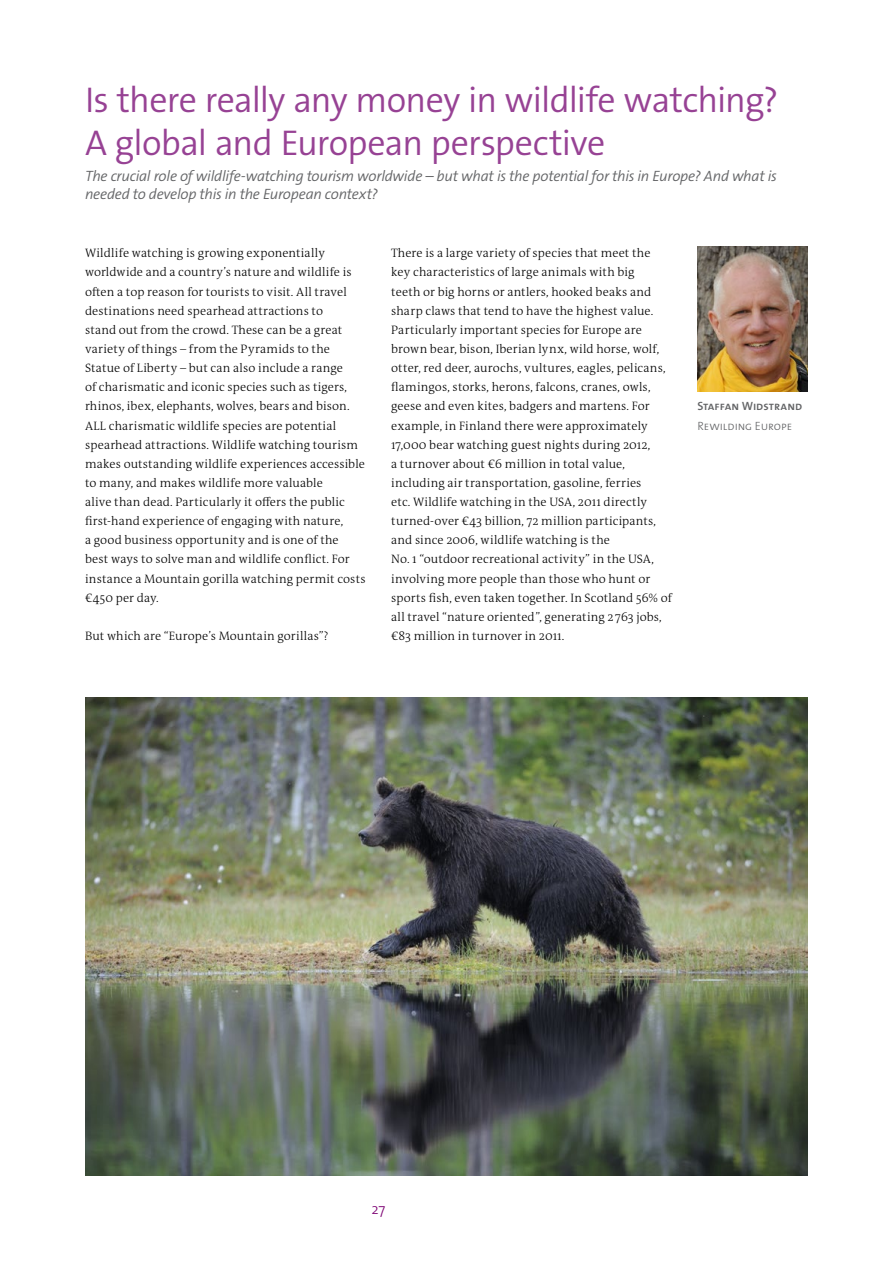
<style>
.page{position:relative;width:893px;height:1263px;background:#fff}
.page>*{position:absolute;margin:0;border:0;box-sizing:border-box;transform-origin:0 0}
.Heading_2{font:300 36px/43.2px "The Sans Os F";letter-spacing:-.03em;color:#974294}
.Heading_4{font:italic 300 15px/18px "The Sans Os F";letter-spacing:-.02em;color:#636466}
.t1{font:300 15px "The Sans Os F";color:#7c0072}
.Body_text{font:300 12.3px/19.2px "The Antiqua B W3";letter-spacing:.01em;color:#000}
.Heading_4-2{font:600 12px "The Sans Os F";color:#636466}
.Heading_4-3{font:300 12px "The Sans Os F";color:#636466}
</style>
<div class="page">
<img style="left:697px;top:247px;width:111px;height:144px">
<img style="left:85px;top:697px;width:723px;height:479px">
<p class="Heading_2" style="left:85px;top:78px;width:695px">Is there really any money in wildlife watching?<br>A global and European perspective</p>
<p class="Heading_4" style="left:85px;top:167px;width:693px">The crucial role of wildlife-watching tourism worldwide – but what is the potential for this in Europe? And what is needed to develop this in the European context?</p>
<p class="Body_text" style="left:85px;top:244px;width:282px">Wildlife watching is growing exponentially worldwide and a country’s nature and wildlife is often a top reason for tourists to visit. All travel destinations need spearhead attractions to<br>stand out from the crowd. These can be a great variety of things – from the Pyramids to the Statue of Liberty – but can also include a range<br>of charismatic and iconic species such as tigers, rhinos, ibex, elephants, wolves, bears and bison.<br>ALL charismatic wildlife species are potential spearhead attractions. Wildlife watching tourism makes outstanding wildlife experiences accessible to many, and makes wildlife more valuable<br>alive than dead. Particularly it offers the public first-hand experience of engaging with nature,<br>a good business opportunity and is one of the<br>best ways to solve man and wildlife conflict. For instance a Mountain gorilla watching permit costs €450 per day.</p>
<p class="Body_text" style="left:85px;top:626px;width:245px">But which are “Europe’s Mountain gorillas”?</p>
<p class="Body_text" style="left:391px;top:244px;width:282px">There is a large variety of species that meet the key characteristics of large animals with big<br>teeth or big horns or antlers, hooked beaks and sharp claws that tend to have the highest value.<br>Particularly important species for Europe are brown bear, bison, Iberian lynx, wild horse, wolf, otter, red deer, aurochs, vultures, eagles, pelicans, flamingos, storks, herons, falcons, cranes, owls, geese and even kites, badgers and martens. For example, in Finland there were approximately 17,000 bear watching guest nights during 2012,<br>a turnover about €6 million in total value, including air transportation, gasoline, ferries<br>etc. Wildlife watching in the USA, 2011 directly turned-over €43 billion, 72 million participants, and since 2006, wildlife watching is the<br>No. 1 “outdoor recreational activity” in the USA, involving more people than those who hunt or sports fish, even taken together. In Scotland 56% of all travel “nature oriented”, generating 2 763 jobs, €83 million in turnover in 2011.</p>
<p class="Heading_4-2" style="left:697px;top:399px;width:106px">Staffan Widstrand</p>
<p class="Heading_4-3" style="left:697px;top:418px;width:96px">Rewilding Europe</p>
<p class="t1" style="left:371px;top:1199px;width:16px">27</p>
</div>
